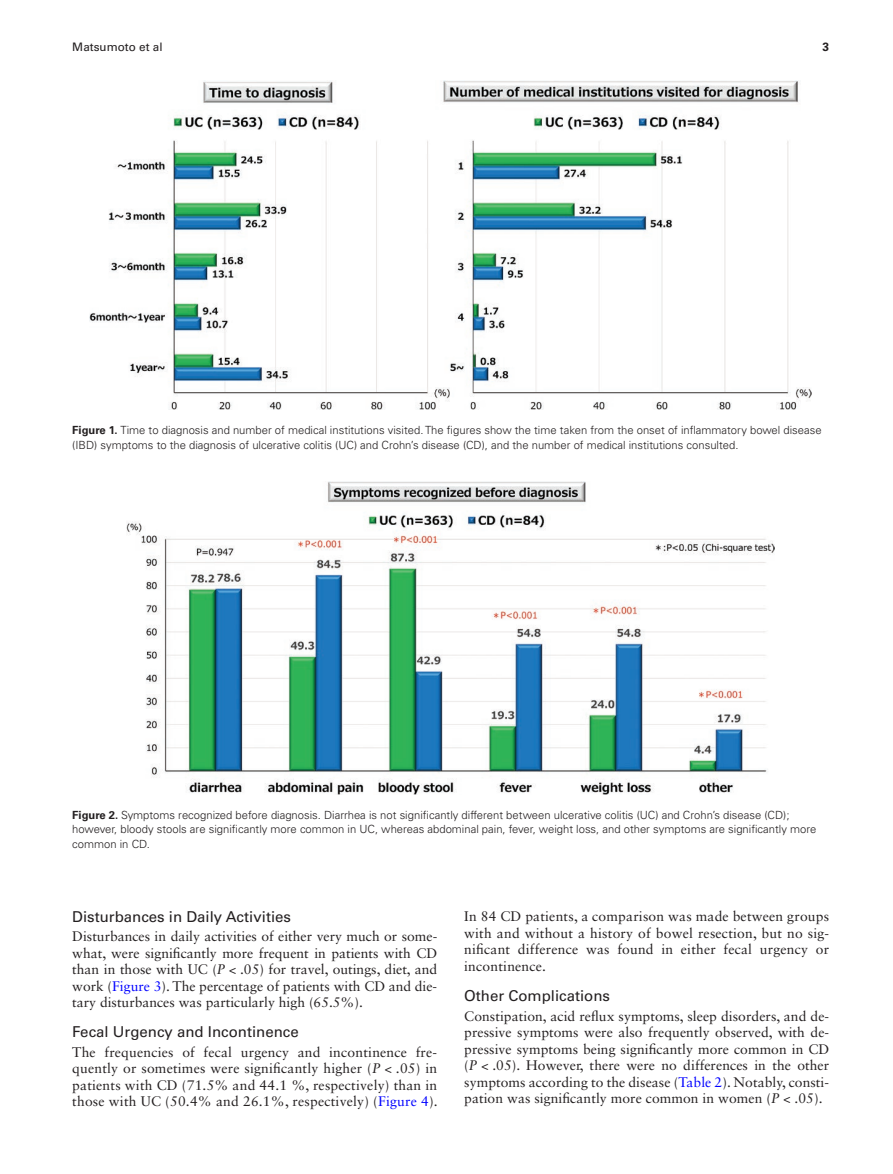
<style>
.page{position:relative;width:893px;height:1174px;background:#fff}
.page>*{position:absolute;margin:0;border:0;box-sizing:border-box;transform-origin:0 0}
.t1{font:15px "Univers LT Std";color:#231f20}
.t2{font:13.8px/16.5px "Sabon LT Std";letter-spacing:.01em;color:#231f20;text-align:justify}
.t3{font:700 12px "Univers LT Std";color:#231f20}
.t4{font:11.7px "Univers LT Std";color:#231f20}
.t5{font:300 11.25px/14.2px "Univers LT Std";color:#231f20}
.s1{font-weight:700}
.s2{font-style:italic}
.s3{color:#00f}
</style>
<div class="page">
<img style="left:90px;top:81px;width:722px;height:329px">
<img style="left:127px;top:482px;width:648px;height:312px">
<p class="t4" style="left:72px;top:40px;width:92px">Matsumoto et al</p>
<p class="t3" style="left:822px;top:40px;width:8px">3</p>
<p class="t5" style="left:72px;top:423px;width:751px"><span class="s1">Figure 1.</span> Time to diagnosis and number of medical institutions visited. The figures show the time taken from the onset of inflammatory bowel disease (IBD) symptoms to the diagnosis of ulcerative colitis (UC) and Crohn’s disease (CD), and the number of medical institutions consulted.</p>
<p class="t5" style="left:72px;top:808px;width:746px"><span class="s1">Figure 2.</span> Symptoms recognized before diagnosis. Diarrhea is not significantly different between ulcerative colitis (UC) and Crohn’s disease (CD); however, bloody stools are significantly more common in UC, whereas abdominal pain, fever, weight loss, and other symptoms are significantly more common in CD.</p>
<p class="t1" style="left:72px;top:907px;width:220px">Disturbances in Daily Activities</p>
<p class="t2" style="left:72px;top:928px;width:366px">Disturbances in daily activities of either very much or some&shy;what, were significantly more frequent in patients with CD than in those with UC (<span class="s2">P</span> &lt; .05) for travel, outings, diet, and work (<span class="s3">Figure 3</span>). The percentage of patients with CD and die&shy;tary disturbances was particularly high (65.5%).</p>
<p class="t1" style="left:72px;top:1023px;width:228px">Fecal Urgency and Incontinence</p>
<p class="t2" style="left:72px;top:1043px;width:367px">The frequencies of fecal urgency and incontinence fre&shy;quently or sometimes were significantly higher (<span class="s2">P</span> &lt; .05) in patients with CD (71.5% and 44.1 %, respectively) than in those with UC (50.4% and 26.1%, respectively) (<span class="s3">Figure 4</span>).</p>
<p class="t2" style="left:464px;top:908px;width:366px">In 84 CD patients, a comparison was made between groups with and without a history of bowel resection, but no sig&shy;nificant difference was found in either fecal urgency or incontinence.</p>
<p class="t1" style="left:464px;top:987px;width:147px">Other Complications</p>
<p class="t2" style="left:464px;top:1007px;width:366px">Constipation, acid reflux symptoms, sleep disorders, and de&shy;pressive symptoms were also frequently observed, with de&shy;pressive symptoms being significantly more common in CD (<span class="s2">P</span> &lt; .05). However, there were no differences in the other symptoms according to the disease (<span class="s3">Table 2</span>). Notably, consti&shy;pation was significantly more common in women (<span class="s2">P</span> &lt; .05).</p>
</div>
